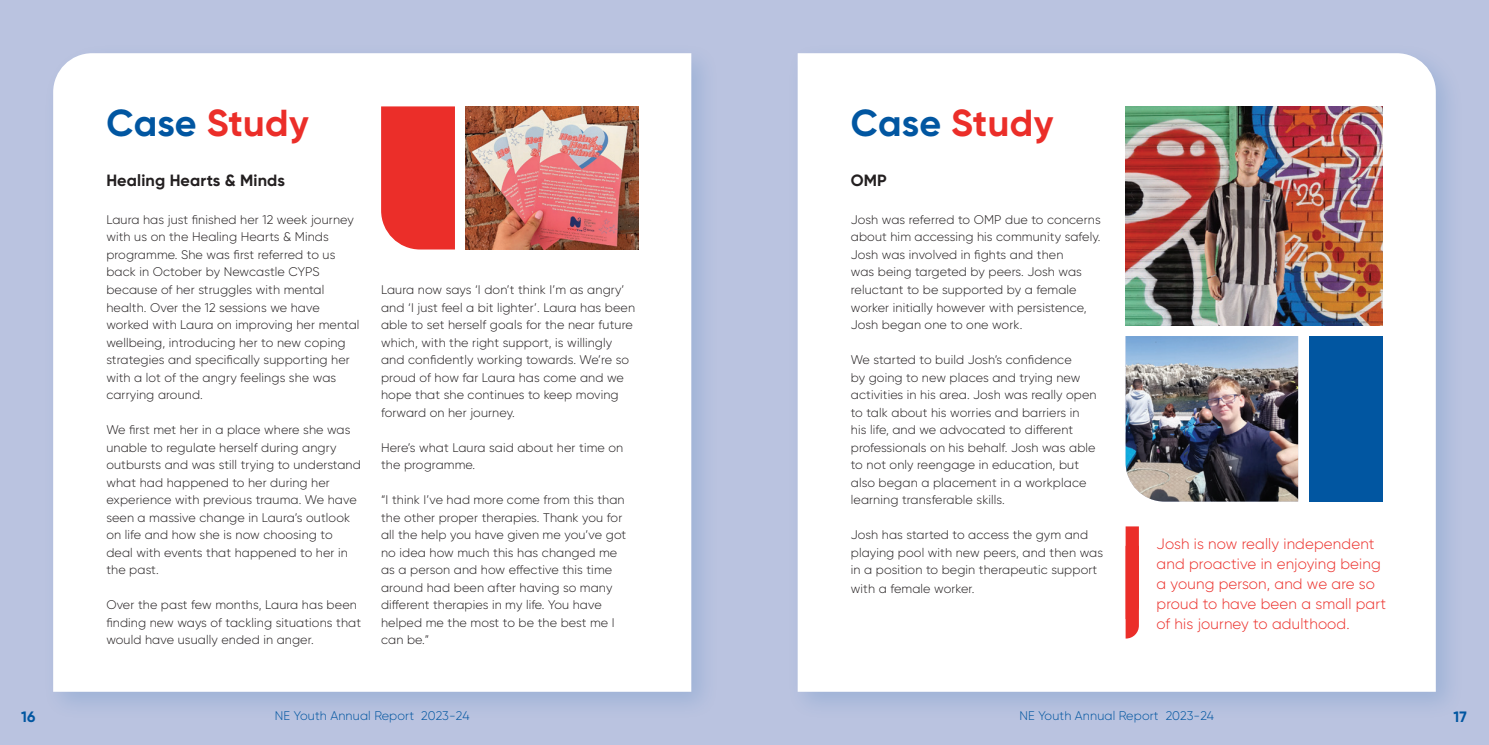
<style>
.page{position:relative;width:1489px;height:745px;background:#fff}
.page>*{position:absolute;margin:0;border:0;box-sizing:border-box;transform-origin:0 0}
.t1{font:700 37.5px "Gilroy";letter-spacing:.005em;color:#eb2e29}
.Body{font:700 16.25px "Gilroy";letter-spacing:.01em;color:#231f20}
.Number_Text{font:300 15px/20px "Gilroy";letter-spacing:.01em;color:#eb2e29}
.Page_number{font:700 15px "Gilroy";color:#0156a1}
.Body-2{font:300 12.5px/17.5px "Gilroy";letter-spacing:.01em;color:#231f20}
.t2{font:300 12.5px "Gilroy";letter-spacing:.01em;color:#0156a1}
.s1{color:#0156a1}
</style>
<div class="page">
<div style="left:0;top:0;width:1488px;height:744px;background:#bac3e0"></div>
<div style="left:42px;top:42px;width:678px;height:678px;background:#0156a1;opacity:.15"></div>
<div style="left:53px;top:53px;width:638px;height:638px;background:#fff"></div>
<div style="left:786px;top:42px;width:678px;height:678px;background:#0156a1;opacity:.15"></div>
<div style="left:797px;top:53px;width:638px;height:638px;background:#fff"></div>
<svg style="left:1125px;top:526px;width:13px;height:112px"></svg>
<img style="left:1125px;top:106px;width:257px;height:219px">
<img style="left:465px;top:106px;width:173px;height:143px">
<div style="left:1308px;top:336px;width:74px;height:165px;background:#0156a1"></div>
<img style="left:1125px;top:336px;width:172px;height:165px">
<div style="left:381px;top:106px;width:74px;height:143px;background:#eb2e29"></div>
<p class="t1" style="left:106px;top:100px;width:204px"><span class="s1">Case</span> Study</p>
<p class="t1" style="left:850px;top:100px;width:204px"><span class="s1">Case</span> Study</p>
<p class="Body" style="left:106px;top:170px;width:180px">Healing Hearts &amp; Minds</p>
<p class="Body" style="left:850px;top:170px;width:38px">OMP</p>
<p class="Body-2" style="left:106px;top:210px;width:254px">Laura has just finished her 12 week journey with us on the Healing Hearts &amp; Minds programme. She was first referred to us back in October by Newcastle CYPS because of her struggles with mental health. Over the 12 sessions we have worked with Laura on improving her mental wellbeing, introducing her to new coping strategies and specifically supporting her with a lot of the angry feelings she was carrying around.</p>
<p class="Body-2" style="left:106px;top:420px;width:256px">We first met her in a place where she was unable to regulate herself during angry outbursts and was still trying to understand what had happened to her during her experience with previous trauma. We have seen a massive change in Laura’s outlook on life and how she is now choosing to deal with events that happened to her in the past.</p>
<p class="Body-2" style="left:106px;top:595px;width:256px">Over the past few months, Laura has been finding new ways of tackling situations that would have usually ended in anger.</p>
<p class="Body-2" style="left:850px;top:210px;width:251px">Josh was referred to OMP due to concerns about him accessing his community safely.<br>Josh was involved in fights and then<br>was being targeted by peers. Josh was reluctant to be supported by a female worker initially however with persistence, Josh began one to one work.</p>
<p class="Body-2" style="left:850px;top:350px;width:247px">We started to build Josh’s confidence<br>by going to new places and trying new activities in his area. Josh was really open to talk about his worries and barriers in his life, and we advocated to different professionals on his behalf. Josh was able to not only reengage in education, but also began a placement in a workplace learning transferable skills.</p>
<p class="Body-2" style="left:850px;top:525px;width:254px">Josh has started to access the gym and playing pool with new peers, and then was in a position to begin therapeutic support</p>
<p class="Body-2" style="left:850px;top:579px;width:125px">with a female worker.</p>
<p class="Body-2" style="left:381px;top:280px;width:255px">Laura now says ‘I don’t think I’m as angry’ and ‘I just feel a bit lighter’. Laura has been able to set herself goals for the near future which, with the right support, is willingly and confidently working towards. We’re so proud of how far Laura has come and we hope that she continues to keep moving forward on her journey.</p>
<p class="Body-2" style="left:381px;top:438px;width:244px">Here’s what Laura said about her time on the programme.</p>
<p class="Body-2" style="left:381px;top:490px;width:247px">“I think I’ve had more come from this than the other proper therapies. Thank you for all the help you have given me you’ve got no idea how much this has changed me as a person and how effective this time around had been after having so many different therapies in my life. You have helped me the most to be the best me I can be.”</p>
<p class="Number_Text" style="left:1156px;top:533px;width:231px">Josh is now really independent and proactive in enjoying being a young person, and we are so proud to have been a small part of his journey to adulthood.</p>
<p class="Page_number" style="left:21px;top:706px;width:16px">16</p>
<p class="t2" style="left:275px;top:707px;width:196px">NE Youth Annual Report 2023-24</p>
<p class="t2" style="left:1019px;top:707px;width:196px">NE Youth Annual Report 2023-24</p>
<p class="Page_number" style="left:1453px;top:706px;width:15px">17</p>
</div>
